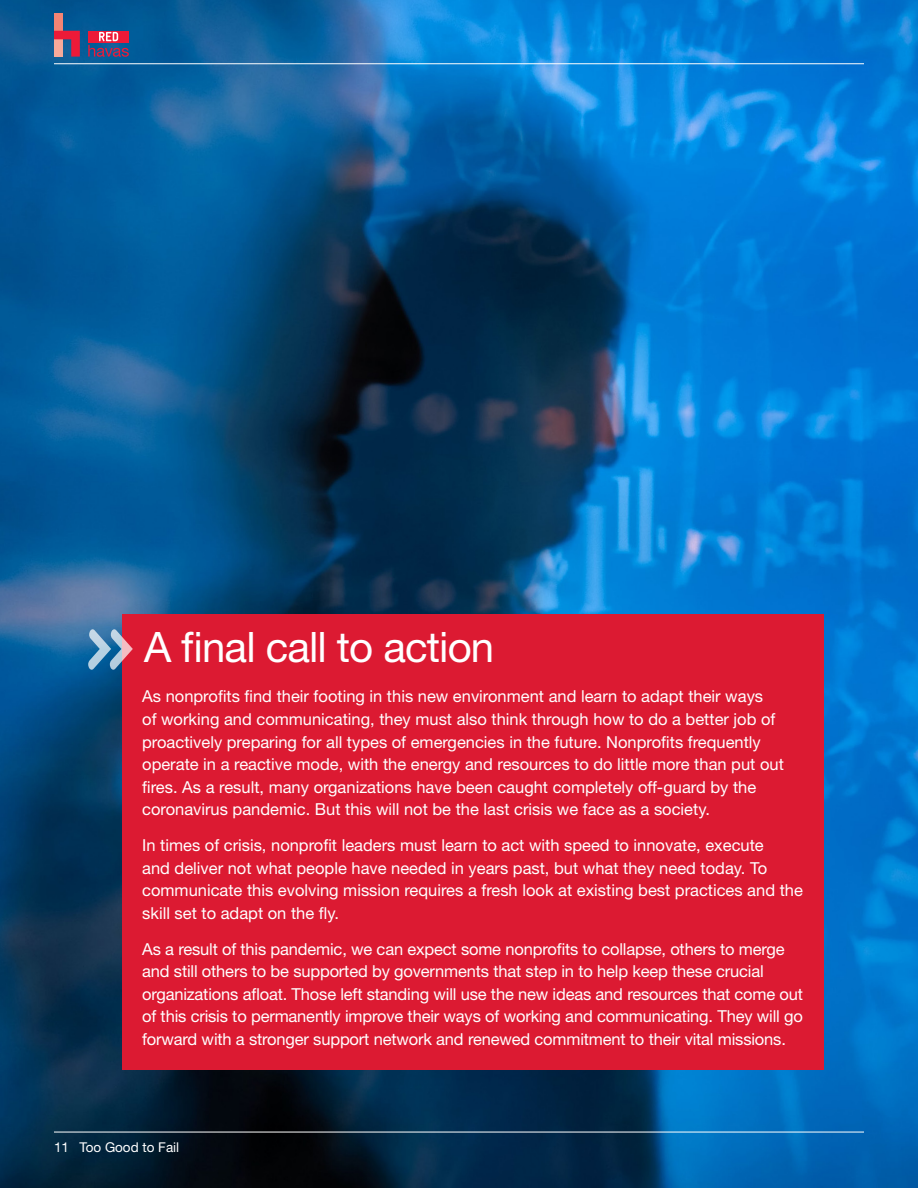
<style>
.page{position:relative;width:918px;height:1188px;background:#fff}
.page>*{position:absolute;margin:0;border:0;box-sizing:border-box;transform-origin:0 0}
._00-Sectopmjead_ome{font:42px "Helvetica Neue LT Std";letter-spacing:-.02em;color:#fff}
._00-FrontPageintro{font:16.5px/22.5px "Helvetica Neue LT Std";color:#fff}
.footer_page-Left{font:13.5px "Helvetica Neue LT Std";color:#fff}
</style>
<div class="page">
<img style="left:0;top:0;width:918px;height:1188px">
<div style="left:122px;top:614px;width:702px;height:456px;background:#dc1a32"></div>
<hr style="left:54px;top:63px;width:810px;height:1px;background:#fff">
<hr style="left:54px;top:1132px;width:810px;height:1px;background:#fff">
<svg style="left:88px;top:31px;width:41px;height:1px"></svg>
<svg style="left:88px;top:32px;width:41px;height:25px"></svg>
<div style="left:54px;top:14px;width:9px;height:17px;background:#f48474"></div>
<svg style="left:54px;top:31px;width:26px;height:26px"></svg>
<svg style="left:88px;top:629px;width:45px;height:41px"></svg>
<p class="_00-Sectopmjead_ome" style="left:144px;top:622px;width:352px">A final call to action</p>
<p class="_00-FrontPageintro" style="left:142px;top:685px;width:643px">As nonprofits find their footing in this new environment and learn to adapt their ways<br>of working and communicating, they must also think through how to do a better job of proactively preparing for all types of emergencies in the future. Nonprofits frequently operate in a reactive mode, with the energy and resources to do little more than put out fires. As a result, many organizations have been caught completely off-guard by the coronavirus pandemic. But this will not be the last crisis we face as a society.</p>
<p class="_00-FrontPageintro" style="left:142px;top:834px;width:662px">In times of crisis, nonprofit leaders must learn to act with speed to innovate, execute<br>and deliver not what people have needed in years past, but what they need today. To communicate this evolving mission requires a fresh look at existing best practices and the skill set to adapt on the fly.</p>
<p class="_00-FrontPageintro" style="left:142px;top:937px;width:662px">As a result of this pandemic, we can expect some nonprofits to collapse, others to merge and still others to be supported by governments that step in to help keep these crucial organizations afloat. Those left standing will use the new ideas and resources that come out of this crisis to permanently improve their ways of working and communicating. They will go forward with a stronger support network and renewed commitment to their vital missions.</p>
<p class="footer_page-Left" style="left:54px;top:1139px;width:127px">11 Too Good to Fail</p>
</div>
